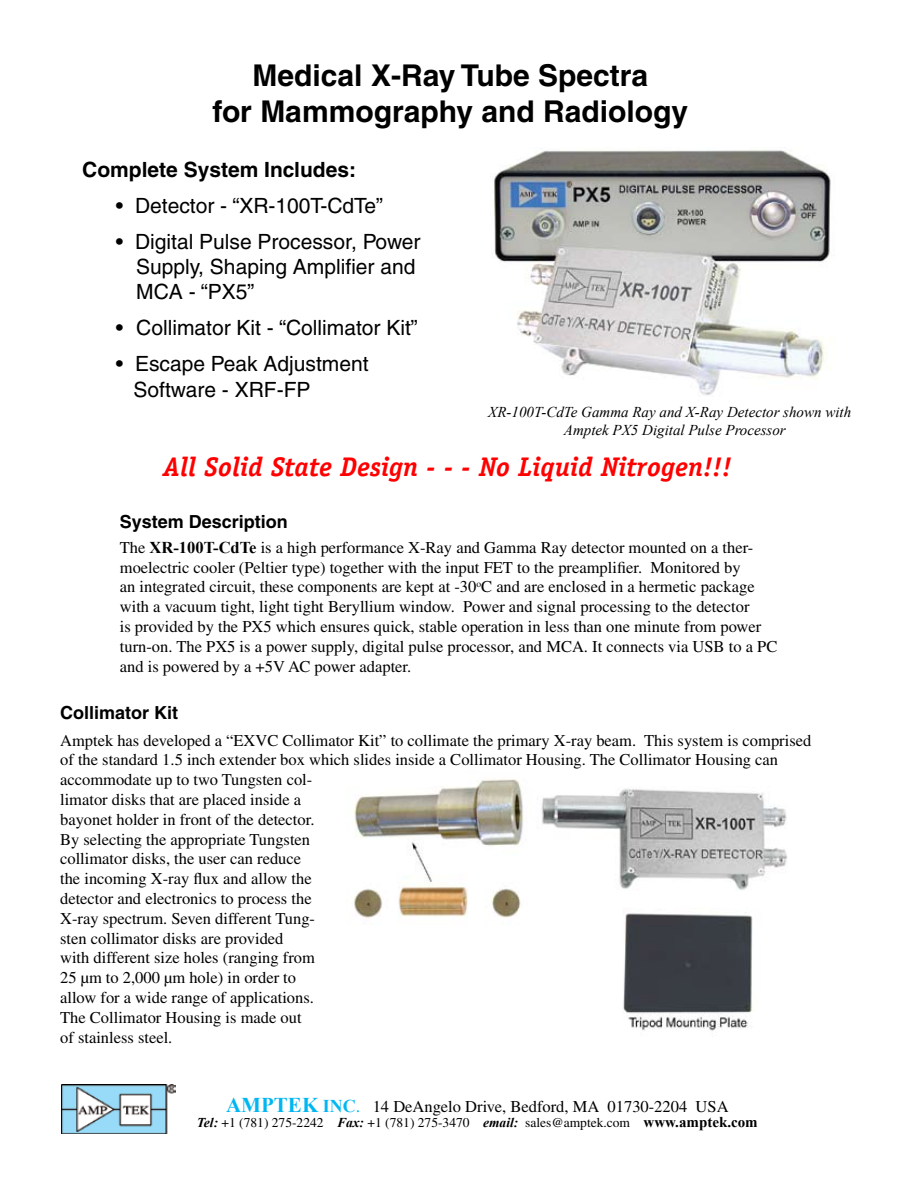
<style>
.page{position:relative;width:918px;height:1188px;background:#fff}
.page>*{position:absolute;margin:0;border:0;box-sizing:border-box;transform-origin:0 0}
.t1{font:700 30px/36px "Helvetica";color:#000;text-align:center}
.t2{font:italic 700 27px "Officina Serif";color:#f00}
.t3{font:21px/25.2px "Helvetica";color:#000}
.t4{font:700 21px "Helvetica";color:#000}
.t5{font:700 18px "Helvetica";color:#000}
.t6{font:16.5px/19.8px "Times";color:#000}
.t7{font:italic 15px/18px "Times New Roman";color:#000}
.t8{font:13.5px "Times";color:#000}
.s1{font-family:"Times New Roman";font-weight:700}
.s2{font-family:"Times New Roman";font-weight:700;font-size:21px;color:#00b6f1}
.s3{font-family:"Times New Roman";font-weight:700;font-size:18px;color:#00b6f1}
.s4{font-size:18px;color:#00b6f1}
.s5{font-family:"Times New Roman";font-weight:700;font-style:italic}
.s6{font-family:"Times New Roman";font-weight:700;font-size:15px}
</style>
<div class="page">
<img style="left:494px;top:148px;width:337px;height:248px">
<img style="left:353px;top:779px;width:435px;height:252px">
<img style="left:62px;top:1084px;width:113px;height:50px">
<h1 class="t1" style="left:213px;top:57px;width:477px">Medical X-Ray Tube Spectra<br>for Mammography and Radiology</h1>
<p class="t4" style="left:82px;top:157px;width:275px">Complete System Includes:</p>
<p class="t3" style="left:116px;top:193px;width:269px">• Detector - “XR-100T-CdTe”</p>
<p class="t3" style="left:136px;top:229px;width:286px;text-indent:-20px">• Digital Pulse Processor, Power<br>Supply, Shaping Amplifier and<br>MCA - “PX5”</p>
<p class="t3" style="left:116px;top:315px;width:303px">• Collimator Kit - “Collimator Kit”</p>
<p class="t3" style="left:133px;top:351px;width:237px;text-indent:-18px">• Escape Peak Adjustment<br>Software - XRF-FP</p>
<p class="t7" style="left:564px;top:403px;width:289px;text-indent:-76px">XR-100T-CdTe Gamma Ray and X-Ray Detector shown with<br>Amptek PX5 Digital Pulse Processor</p>
<h2 class="t2" style="left:163px;top:451px;width:570px">All Solid State Design - - - No Liquid Nitrogen!!!</h2>
<p class="t5" style="left:120px;top:510px;width:170px">System Description</p>
<p class="t6" style="left:120px;top:537px;width:659px">The <span class="s1">XR-100T-CdTe</span> is a high performance X-Ray and Gamma Ray detector mounted on a ther&shy;moelectric cooler (Peltier type) together with the input FET to the preamplifier. Monitored by<br>an integrated circuit, these components are kept at -30<sup>o</sup>C and are enclosed in a hermetic package with a vacuum tight, light tight Beryllium window. Power and signal processing to the detector<br>is provided by the PX5 which ensures quick, stable operation in less than one minute from power turn-on. The PX5 is a power supply, digital pulse processor, and MCA. It connects via USB to a PC and is powered by a +5V AC power adapter.</p>
<p class="t5" style="left:60px;top:702px;width:120px">Collimator Kit</p>
<p class="t6" style="left:60px;top:730px;width:753px">Amptek has developed a “EXVC Collimator Kit” to collimate the primary X-ray beam. This system is comprised of the standard 1.5 inch extender box which slides inside a Collimator Housing. The Collimator Housing can accommodate up to two Tungsten col-<br>limator disks that are placed inside a<br>bayonet holder in front of the detector.<br>By selecting the appropriate Tungsten<br>collimator disks, the user can reduce<br>the incoming X-ray flux and allow the<br>detector and electronics to process the<br>X-ray spectrum. Seven different Tung-<br>sten collimator disks are provided<br>with different size holes (ranging from<br>25 µm to 2,000 µm hole) in order to<br>allow for a wide range of applications.<br>The Collimator Housing is made out<br>of stainless steel.</p>
<p class="t6" style="left:226px;top:1096px;width:504px"><span class="s2">AMPTEK</span> <span class="s3">INC</span><span class="s4">.</span> 14 DeAngelo Drive, Bedford, MA 01730-2204 USA</p>
<p class="t8" style="left:197px;top:1114px;width:562px"><span class="s5">Tel:</span> +1 (781) 275-2242 <span class="s5">Fax:</span> +1 (781) 275-3470 <span class="s5">email:</span> sales@amptek.com <span class="s6">www.amptek.com</span></p>
</div>
